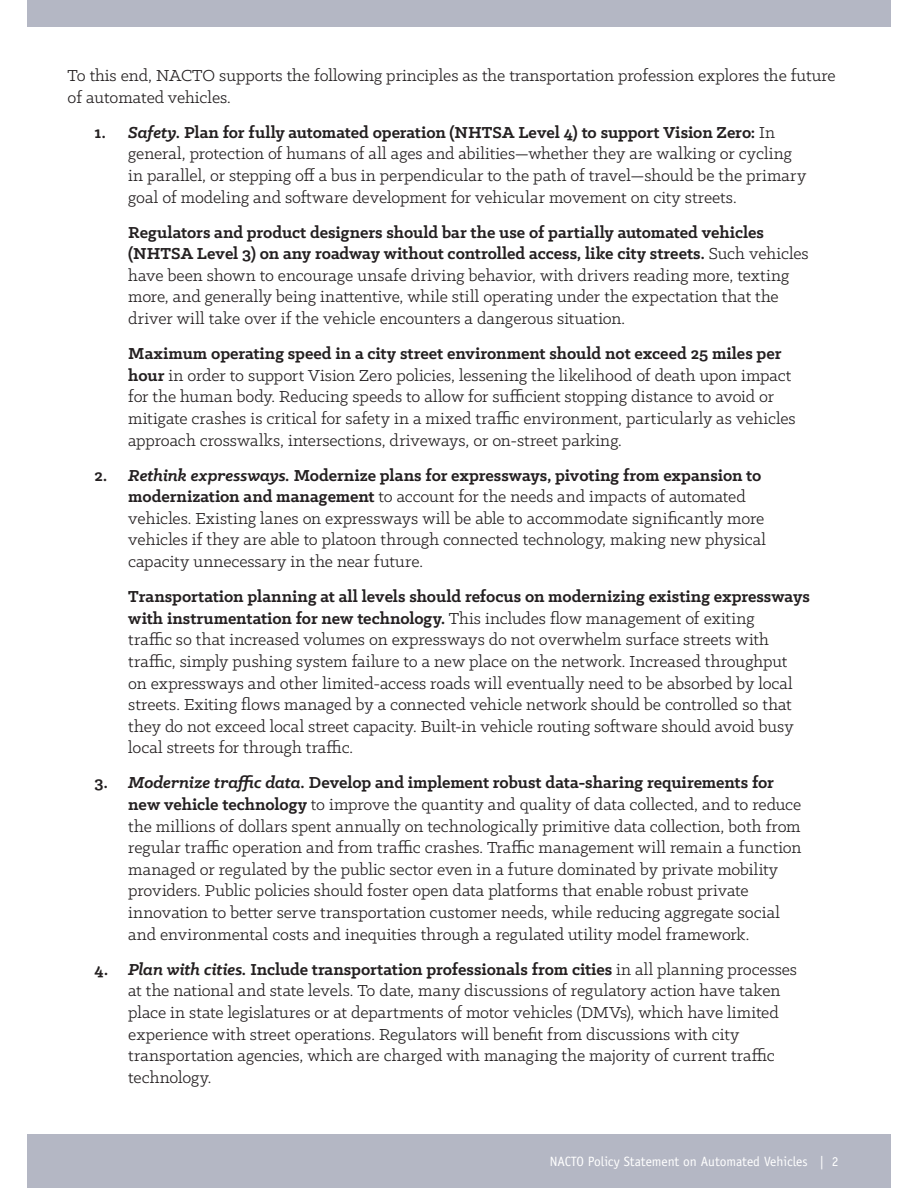
<style>
.page{position:relative;width:918px;height:1188px;background:#fff}
.page>*{position:absolute;margin:0;border:0;box-sizing:border-box;transform-origin:0 0}
.List{font:18px/21.6px "Klinic Slab";color:#231f20}
.List____no_bullet_pa{font:18px/21.6px "Klinic Slab";color:#231f20}
.Body{font:18px/21.6px "Klinic Slab";color:#231f20}
.t1{font:13.5px "Officina Sans Std";color:#fff}
.s1{font-weight:700}
.s2{font-weight:700;font-style:italic}
</style>
<div class="page">
<div style="left:27px;top:1134px;width:864px;height:54px;background:#b4b7c4"></div>
<div style="left:27px;top:0;width:864px;height:27px;background:#b4b7c4"></div>
<p class="Body" style="left:68px;top:64px;width:770px">To this end, NACTO supports the following principles as the transportation profession explores the future of automated vehicles.</p>
<p class="List" style="left:128px;top:121px;width:680px;text-indent:-34px"><span class="s1">1.</span> <span class="s2">Safety.</span> <span class="s1">Plan for fully automated operation (NHTSA Level 4) to support Vision Zero:</span> In general, protection of humans of all ages and abilities—whether they are walking or cycling in parallel, or stepping off a bus in perpendicular to the path of travel—should be the primary goal of modeling and software development for vehicular movement on city streets.</p>
<p class="List____no_bullet_pa" style="left:128px;top:221px;width:682px"><span class="s1">Regulators and product designers should bar the use of partially automated vehicles (NHTSA Level 3) on any roadway without controlled access, like city streets.</span> Such vehicles have been shown to encourage unsafe driving behavior, with drivers reading more, texting more, and generally being inattentive, while still operating under the expectation that the driver will take over if the vehicle encounters a dangerous situation.</p>
<p class="List____no_bullet_pa" style="left:128px;top:342px;width:669px"><span class="s1">Maximum operating speed in a city street environment should not exceed 25 miles per hour</span> in order to support Vision Zero policies, lessening the likelihood of death upon impact for the human body. Reducing speeds to allow for sufficient stopping distance to avoid or mitigate crashes is critical for safety in a mixed traffic environment, particularly as vehicles approach crosswalks, intersections, driveways, or on-street parking.</p>
<p class="List" style="left:128px;top:464px;width:639px;text-indent:-34px"><span class="s1">2.</span> <span class="s2">Rethink expressways.</span> <span class="s1">Modernize plans for expressways, pivoting from expansion to modernization and management</span> to account for the needs and impacts of automated vehicles. Existing lanes on expressways will be able to accommodate significantly more vehicles if they are able to platoon through connected technology, making new physical capacity unnecessary in the near future.</p>
<p class="List____no_bullet_pa" style="left:128px;top:585px;width:683px"><span class="s1">Transportation planning at all levels should refocus on modernizing existing expressways with instrumentation for new technology.</span> This includes flow management of exiting<br>traffic so that increased volumes on expressways do not overwhelm surface streets with traffic, simply pushing system failure to a new place on the network. Increased throughput on expressways and other limited-access roads will eventually need to be absorbed by local streets. Exiting flows managed by a connected vehicle network should be controlled so that they do not exceed local street capacity. Built-in vehicle routing software should avoid busy local streets for through traffic.</p>
<p class="List" style="left:128px;top:772px;width:675px;text-indent:-34px"><span class="s1">3.</span> <span class="s2">Modernize traffic data.</span> <span class="s1">Develop and implement robust data-sharing requirements for new vehicle technology</span> to improve the quantity and quality of data collected, and to reduce the millions of dollars spent annually on technologically primitive data collection, both from regular traffic operation and from traffic crashes. Traffic management will remain a function managed or regulated by the public sector even in a future dominated by private mobility providers. Public policies should foster open data platforms that enable robust private innovation to better serve transportation customer needs, while reducing aggregate social and environmental costs and inequities through a regulated utility model framework.</p>
<p class="List" style="left:128px;top:958px;width:670px;text-indent:-34px"><span class="s1">4.</span> <span class="s2">Plan with cities.</span> <span class="s1">Include transportation professionals from cities</span> in all planning processes at the national and state levels. To date, many discussions of regulatory action have taken place in state legislatures or at departments of motor vehicles (DMVs), which have limited experience with street operations. Regulators will benefit from discussions with city transportation agencies, which are charged with managing the majority of current traffic technology.</p>
<p class="t1" style="left:550px;top:1153px;width:290px">NACTO Policy Statement on Automated Vehicles | 2</p>
</div>
